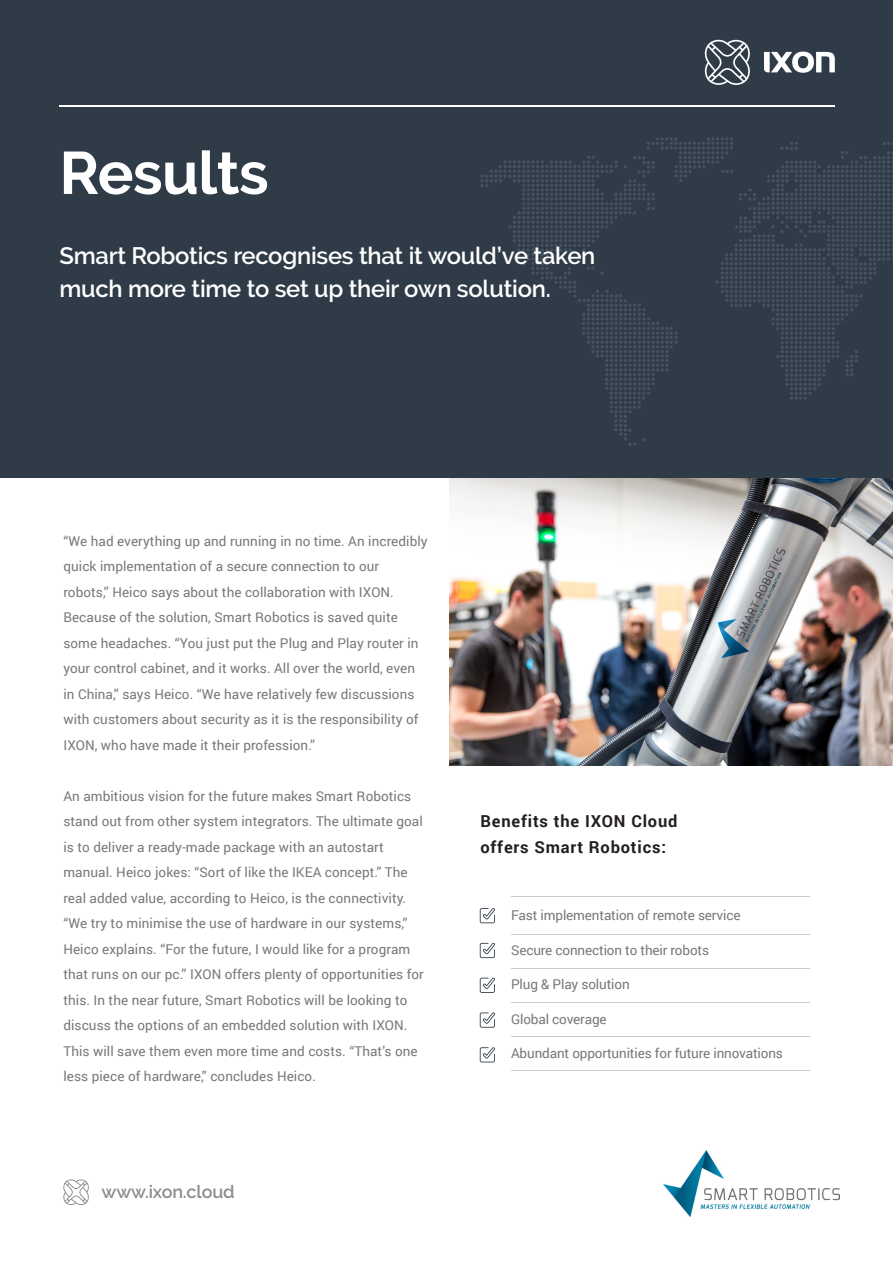
<style>
.page{position:relative;width:893px;height:1263px;background:#fff}
.page>*{position:absolute;margin:0;border:0;box-sizing:border-box;transform-origin:0 0}
.t1{font:700 59.7px "Raleway";letter-spacing:-.01em;color:#fff}
.t2{font:600 23.7px/33px "Raleway";letter-spacing:-.01em;color:#fff}
.t3{font:600 18px "Raleway";letter-spacing:-.01em;color:#8a8c8e}
.t4{font:700 16.5px/25.5px "Roboto";letter-spacing:.05em;color:#231f20}
.t5{font:13.5px/25.5px "Roboto";letter-spacing:.005em;color:#77787b}
</style>
<div class="page">
<img style="left:663px;top:1150px;width:176px;height:67px">
<img style="left:450px;top:478px;width:443px;height:287px">
<svg style="left:63px;top:1179px;width:26px;height:26px"></svg>
<div style="left:0;top:0;width:893px;height:478px;background:#2f3c48"></div>
<svg style="left:480px;top:137px;width:413px;height:309px"></svg>
<hr style="left:511px;top:896px;width:299px;height:1px;background:#c4cdd3">
<hr style="left:511px;top:934px;width:299px;height:1px;background:#c4cdd3">
<hr style="left:511px;top:968px;width:299px;height:1px;background:#c4cdd3">
<hr style="left:511px;top:1002px;width:299px;height:1px;background:#c4cdd3">
<hr style="left:511px;top:1036px;width:299px;height:1px;background:#c4cdd3">
<hr style="left:511px;top:1070px;width:299px;height:1px;background:#c4cdd3">
<svg style="left:480px;top:908px;width:15px;height:15px"></svg>
<svg style="left:480px;top:943px;width:15px;height:15px"></svg>
<svg style="left:480px;top:977px;width:15px;height:16px"></svg>
<svg style="left:480px;top:1012px;width:15px;height:16px"></svg>
<svg style="left:480px;top:1047px;width:15px;height:15px"></svg>
<hr style="left:59px;top:106px;width:776px;height:1px;background:#fff">
<svg style="left:764px;top:52px;width:71px;height:21px"></svg>
<svg style="left:704px;top:40px;width:46px;height:45px"></svg>
<h1 class="t1" style="left:59px;top:139px;width:211px">Results</h1>
<h2 class="t2" style="left:59px;top:239px;width:537px">Smart Robotics recognises that it would’ve taken much more time to set up their own solution.</h2>
<p class="t5" style="left:63px;top:528px;width:366px">“We had everything up and running in no time. An incredibly quick implementation of a secure connection to our robots,” Heico says about the collaboration with IXON.<br>Because of the solution, Smart Robotics is saved quite some headaches. “You just put the Plug and Play router in your control cabinet, and it works. All over the world, even in China,” says Heico. “We have relatively few discussions with customers about security as it is the responsibility of IXON, who have made it their profession.”</p>
<p class="t5" style="left:63px;top:783px;width:362px">An ambitious vision for the future makes Smart Robotics stand out from other system integrators. The ultimate goal is to deliver a ready-made package with an autostart manual. Heico jokes: “Sort of like the IKEA concept.” The real added value, according to Heico, is the connectivity. “We try to minimise the use of hardware in our systems,” Heico explains. “For the future, I would like for a program that runs on our pc.” IXON offers plenty of opportunities for this. In the near future, Smart Robotics will be looking to discuss the options of an embedded solution with IXON.<br>This will save them even more time and costs. “That’s one less piece of hardware,” concludes Heico.</p>
<h3 class="t3" style="left:102px;top:1181px;width:134px">www.ixon.cloud</h3>
<p class="t4" style="left:480px;top:808px;width:199px">Benefits the IXON Cloud offers Smart Robotics:</p>
<p class="t5" style="left:511px;top:902px;width:231px">Fast implementation of remote service</p>
<p class="t5" style="left:511px;top:937px;width:200px">Secure connection to their robots</p>
<p class="t5" style="left:511px;top:971px;width:120px">Plug &amp; Play solution</p>
<p class="t5" style="left:511px;top:1006px;width:97px">Global coverage</p>
<p class="t5" style="left:511px;top:1040px;width:273px">Abundant opportunities for future innovations</p>
</div>
